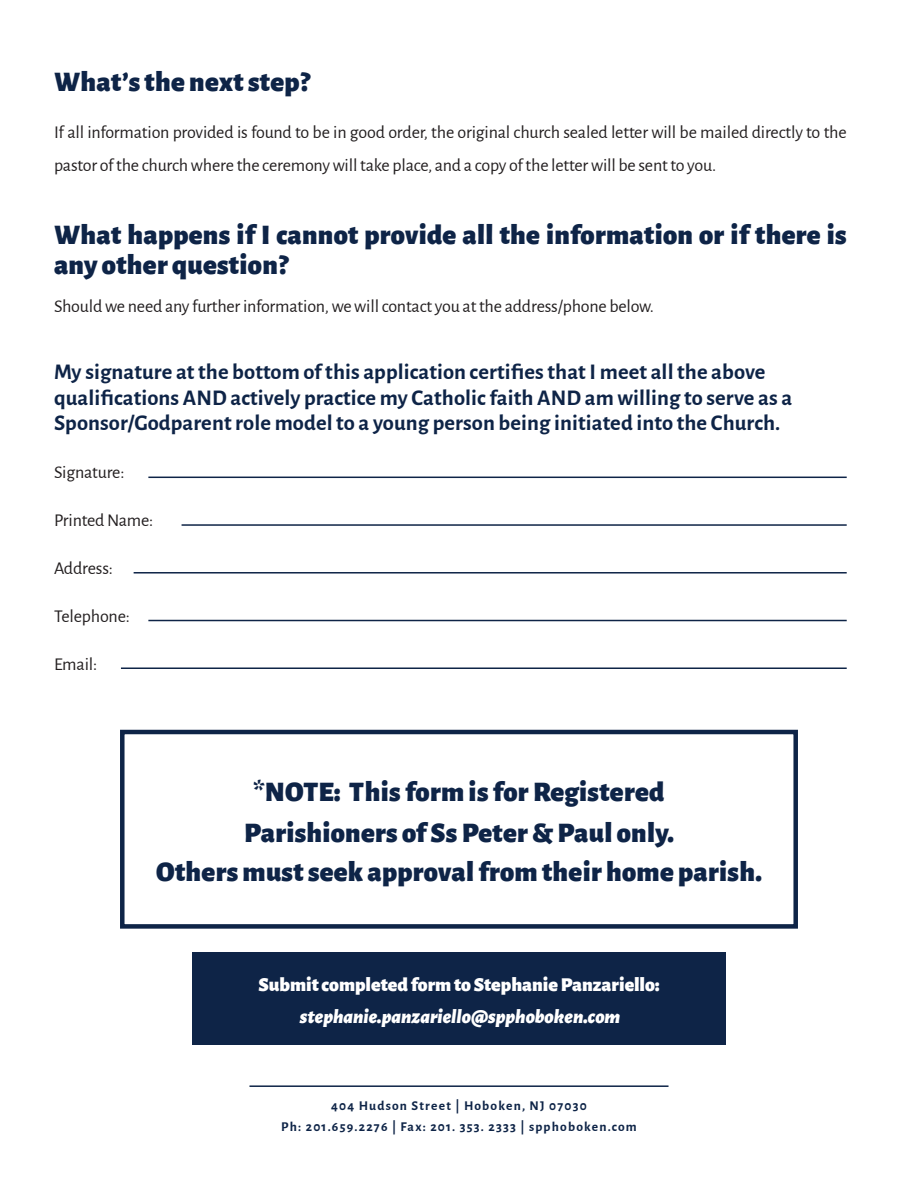
<style>
.page{position:relative;width:918px;height:1188px;background:#fff}
.page>*{position:absolute;margin:0;border:0;box-sizing:border-box;transform-origin:0 0}
.t1{font:900 28.5px/30px "Alegreya Sans";letter-spacing:.01em;color:#0e2447}
.t2{font:700 22.5px/25.5px "Alegreya Sans";letter-spacing:.005em;color:#0e2447}
.t3{font:900 19.8px "Alegreya Sans";color:#fff}
.t4{font:italic 900 19.8px "Alegreya Sans";color:#fff}
.t5{font:18px/33px "Alegreya Sans";letter-spacing:-.01em;color:#231f20}
.t6{font:700 13.5px "Alegreya Sans";letter-spacing:.09em;color:#0e2447}
</style>
<div class="page">
<hr style="left:148px;top:477px;width:699px;height:1px;background:#0e2447">
<hr style="left:182px;top:524px;width:665px;height:2px;background:#0e2447">
<hr style="left:134px;top:572px;width:713px;height:2px;background:#0e2447">
<hr style="left:148px;top:620px;width:699px;height:1px;background:#0e2447">
<hr style="left:121px;top:668px;width:726px;height:1px;background:#0e2447">
<hr style="left:249px;top:1085px;width:420px;height:2px;background:#0e2447">
<div style="left:120px;top:730px;width:678px;height:199px;border:4px solid #0e2447"></div>
<div style="left:192px;top:953px;width:534px;height:92px;background:#0e2447"></div>
<p class="t1" style="left:54px;top:65px;width:257px">What’s the next step?</p>
<p class="t5" style="left:54px;top:115px;width:794px">If all information provided is found to be in good order, the original church sealed letter will be mailed directly to the pastor of the church where the ceremony will take place, and a copy of the letter will be sent to you.</p>
<p class="t1" style="left:54px;top:218px;width:794px">What happens if I cannot provide all the information or if there is any other question?</p>
<p class="t5" style="left:54px;top:289px;width:602px">Should we need any further information, we will contact you at the address/phone below.</p>
<p class="t2" style="left:54px;top:358px;width:740px">My signature at the bottom of this application certifies that I meet all the above qualifications AND actively practice my Catholic faith AND am willing to serve as a<br>Sponsor/Godparent role model to a young person being initiated into the Church.</p>
<p class="t5" style="left:54px;top:455px;width:72px">Signature:</p>
<p class="t5" style="left:54px;top:503px;width:101px">Printed Name:</p>
<p class="t5" style="left:54px;top:551px;width:61px">Address:</p>
<p class="t5" style="left:54px;top:599px;width:77px">Telephone:</p>
<p class="t5" style="left:54px;top:647px;width:45px">Email:</p>
<p class="t1" style="left:244px;top:769px;width:431px;line-height:40.5px;text-align:center">*NOTE: This form is for Registered<br>Parishioners of Ss Peter &amp; Paul only.</p>
<p class="t1" style="left:156px;top:854px;width:607px">Others must seek approval from their home parish.</p>
<p class="t3" style="left:258px;top:968px;width:403px">Submit completed form to Stephanie Panzariello:</p>
<p class="t4" style="left:300px;top:1001px;width:322px">stephanie.panzariello@spphoboken.com</p>
<p class="t6" style="left:331px;top:1095px;width:257px">404 Hudson Street | Hoboken, NJ 07030</p>
<p class="t6" style="left:281px;top:1117px;width:357px">Ph: 201.659.2276 | Fax: 201. 353. 2333 | spphoboken.com</p>
</div>
